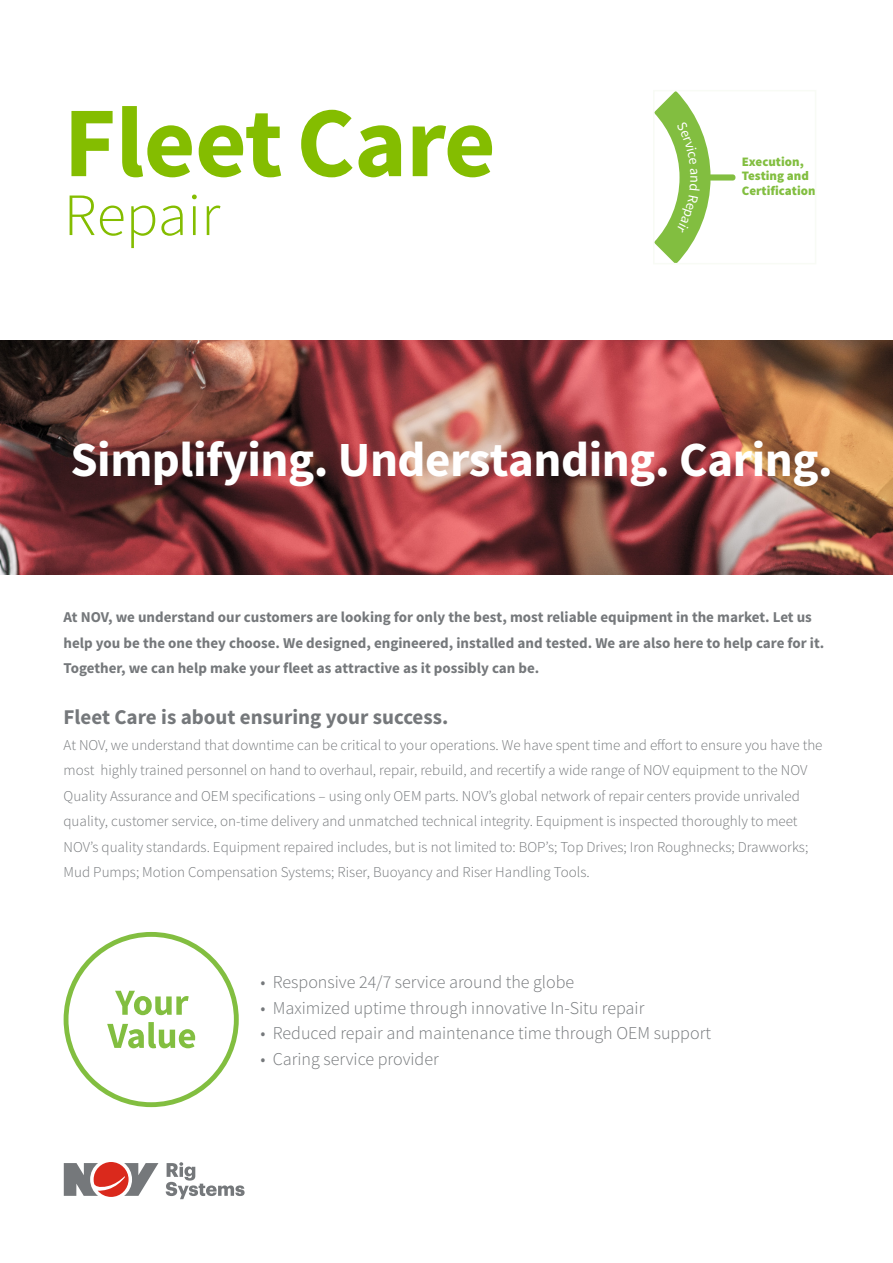
<style>
.page{position:relative;width:893px;height:1263px;background:#fff}
.page>*{position:absolute;margin:0;border:0;box-sizing:border-box;transform-origin:0 0}
.t1{font:700 100.05px "Source Sans Pro";letter-spacing:-.01em;color:#84bd00}
.t2{font:300 60px "Source Sans Pro";color:#84bd00}
.t3{font:700 49.05px "Source Sans Pro";letter-spacing:-.01em;color:#fff}
.t4{font:700 21px "Source Sans Pro";color:#75787b}
.t5{font:300 18px "Source Sans Pro";color:#75787b}
.t6{font:300 15px/25.5px "Source Sans Pro";color:#75787b}
.t7{font:700 15px/25.5px "Source Sans Pro";color:#75787b}
.t8{font:900 12.9px/14.5px "Source Sans Pro";color:#82be40}
</style>
<div class="page">
<img style="left:0;top:340px;width:893px;height:234px">
<svg style="left:166px;top:1162px;width:79px;height:37px"></svg>
<svg style="left:64px;top:1162px;width:94px;height:35px"></svg>
<svg style="left:64px;top:932px;width:175px;height:175px"></svg>
<div style="left:686px;top:174px;width:49px;height:7px;background:#82be40;border-radius:3px"></div>
<svg style="left:654px;top:91px;width:68px;height:172px"></svg>
<p class="t1" style="left:64px;top:79px;width:433px">FleetCare</p>
<p class="t2" style="left:64px;top:179px;width:158px">Repair</p>
<p class="t8" style="left:742px;top:155px;width:75px">Execution,<br>Testing and<br>Certification</p>
<p class="t3" style="left:70px;top:428px;width:764px">Simplifying. Understanding. Caring.</p>
<p class="t7" style="left:64px;top:605px;width:762px">At NOV, we understand our customers are looking for only the best, most reliable equipment in the market. Let us help you be the one they choose. We designed, engineered, installed and tested. We are also here to help care for it.<br>Together, we can help make your fleet as attractive as it possibly can be.</p>
<p class="t4" style="left:64px;top:704px;width:386px">Fleet Care is about ensuring your success.</p>
<p class="t6" style="left:64px;top:732px;width:760px">At NOV, we understand that downtime can be critical to your operations. We have spent time and effort to ensure you have the most highly trained personnel on hand to overhaul, repair, rebuild, and recertify a wide range of NOV equipment to the NOV Quality Assurance and OEM specifications – using only OEM parts. NOV’s global network of repair centers provide unrivaled quality, customer service, on-time delivery and unmatched technical integrity. Equipment is inspected thoroughly to meet NOV’s quality standards. Equipment repaired includes, but is not limited to: BOP’s; Top Drives; Iron Roughnecks; Drawworks; Mud Pumps; Motion Compensation Systems; Riser, Buoyancy and Riser Handling Tools.</p>
<p class="t5" style="left:260px;top:971px;width:315px">• Responsive 24/7 service around the globe</p>
<p class="t5" style="left:260px;top:997px;width:385px">• Maximized uptime through innovative In-Situ repair</p>
<p class="t5" style="left:260px;top:1022px;width:452px">• Reduced repair and maintenance time through OEM support</p>
<p class="t5" style="left:260px;top:1048px;width:180px">• Caring service provider</p>
</div>
